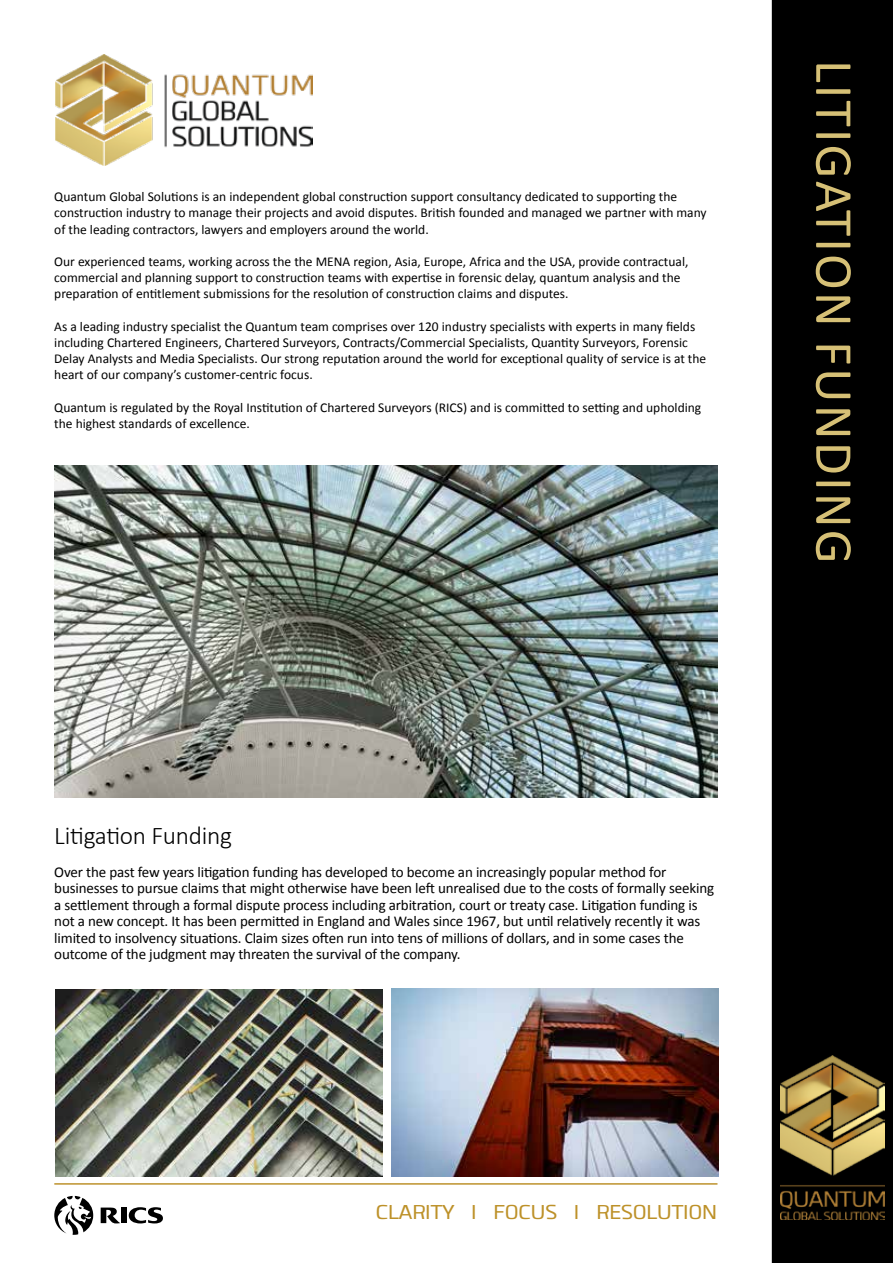
<style>
.page{position:relative;width:893px;height:1263px;background:#fff}
.page>*{position:absolute;margin:0;border:0;box-sizing:border-box;transform-origin:0 0}
.t1{font:54px "Calibri";letter-spacing:.04em;color:#d6c076}
.t2{font:300 25.5px "Calibri";letter-spacing:-.01em;color:#000}
.t3{font:21px "Clio XS Regular";letter-spacing:-.03em;color:#bd9129}
.t4{font:15px/16.5px "Calibri";letter-spacing:-.01em;color:#000}
.t5{font:13.5px/16.2px "Calibri";color:#000}
</style>
<div class="page">
<div style="left:772px;top:1px;width:120px;height:1261px;background:#000"></div>
<div style="left:772px;top:0;width:121px;height:1263px;border:2px solid #000"></div>
<img style="left:780px;top:1055px;width:104px;height:165px">
<hr style="left:54px;top:1183px;width:663px;height:2px;background:#bd922d">
<svg style="left:129px;top:1207px;width:34px;height:16px"></svg>
<div style="left:121px;top:1207px;width:6px;height:16px;background:#000"></div>
<svg style="left:101px;top:1207px;width:19px;height:16px"></svg>
<svg style="left:54px;top:1196px;width:39px;height:39px"></svg>
<img style="left:54px;top:466px;width:664px;height:331px">
<img style="left:391px;top:989px;width:327px;height:188px">
<img style="left:55px;top:989px;width:327px;height:187px">
<img style="left:56px;top:54px;width:256px;height:111px">
<p class="t5" style="left:54px;top:189px;width:654px">Quantum Global Solutions is an independent global construction support consultancy dedicated to supporting the construction industry to manage their projects and avoid disputes. British founded and managed we partner with many of the leading contractors, lawyers and employers around the world.</p>
<p class="t5" style="left:54px;top:253px;width:636px">Our experienced teams, working across the the MENA region, Asia, Europe, Africa and the USA, provide contractual, commercial and planning support to construction teams with expertise in forensic delay, quantum analysis and the preparation of entitlement submissions for the resolution of construction claims and disputes.</p>
<p class="t5" style="left:54px;top:318px;width:653px">As a leading industry specialist the Quantum team comprises over 120 industry specialists with experts in many fields including Chartered Engineers, Chartered Surveyors, Contracts/Commercial Specialists, Quantity Surveyors, Forensic Delay Analysts and Media Specialists. Our strong reputation around the world for exceptional quality of service is at the heart of our company’s customer-centric focus.</p>
<p class="t5" style="left:54px;top:399px;width:648px">Quantum is regulated by the Royal Institution of Chartered Surveyors (RICS) and is committed to setting and upholding the highest standards of excellence.</p>
<h1 class="t1" style="left:868px;top:60px;width:505px;rotate:90deg">LITIGATION FUNDING</h1>
<h2 class="t2" style="left:54px;top:819px;width:179px">Litigation Funding</h2>
<p class="t4" style="left:54px;top:863px;width:661px">Over the past few years litigation funding has developed to become an increasingly popular method for businesses to pursue claims that might otherwise have been left unrealised due to the costs of formally seeking a settlement through a formal dispute process including arbitration, court or treaty case. Litigation funding is not a new concept. It has been permitted in England and Wales since 1967, but until relatively recently it was limited to insolvency situations. Claim sizes often run into tens of millions of dollars, and in some cases the outcome of the judgment may threaten the survival of the company.</p>
<h3 class="t3" style="left:376px;top:1200px;width:343px">CLARITY I FOCUS I RESOLUTION</h3>
</div>
